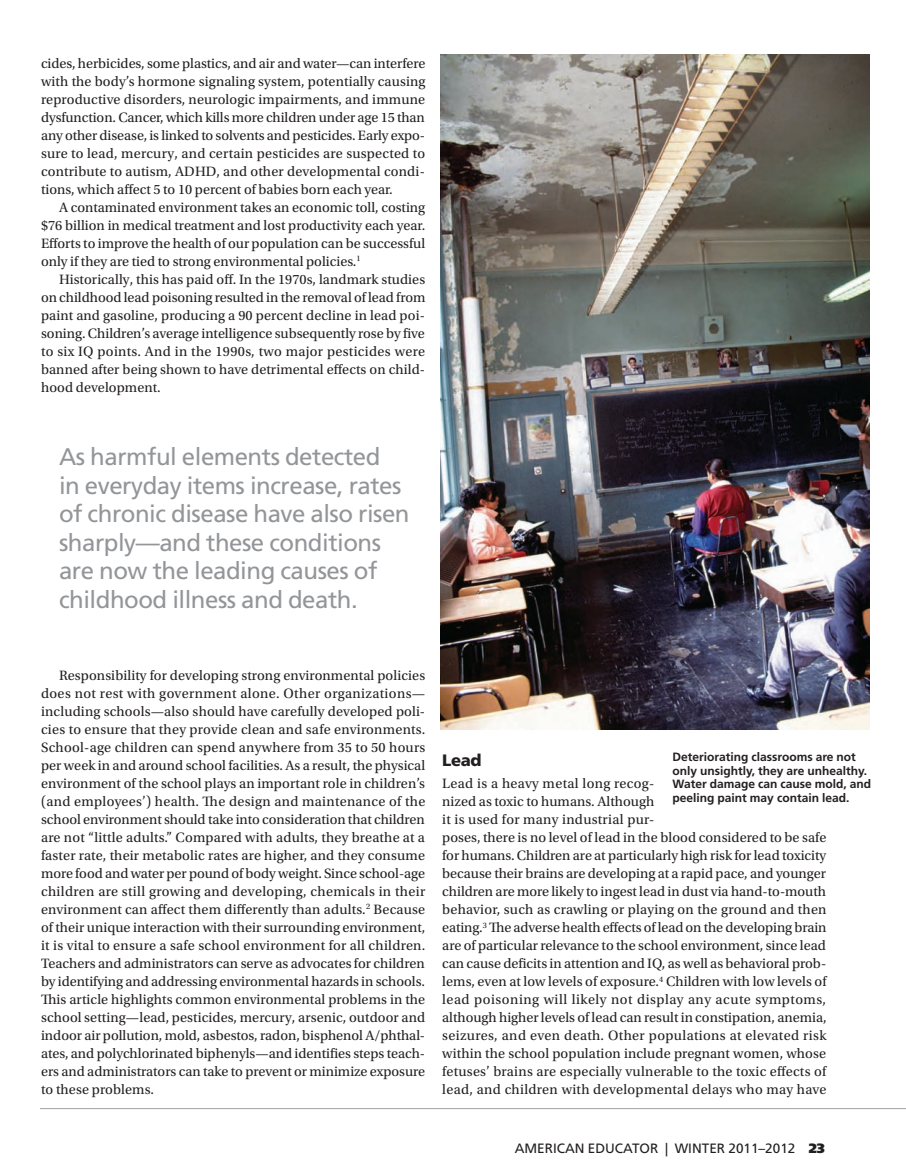
<style>
.page{position:relative;width:906px;height:1176px;background:#fff}
.page>*{position:absolute;margin:0;border:0;box-sizing:border-box;transform-origin:0 0}
.MAIN-pullquote{font:24px/28.5px "Frutiger LT Std";letter-spacing:-.02em;color:#939598}
.MAIN-subhead_A{font:900 16.5px "Frutiger LT Std";color:#231f20}
.MAIN-body__indent{font:14.25px/18px "Utopia Std";letter-spacing:-.005em;color:#231f20;text-align:justify}
.MAIN-body__flush_lef{font:14.25px/18px "Utopia Std";color:#231f20}
.t1{font:13.5px "Frutiger LT Std";color:#231f20}
.MAIN-caption{font:700 12px/13.5px "Frutiger LT Std";color:#231f20}
.s1{font-weight:900}
</style>
<div class="page">
<hr style="left:40px;top:1107px;width:865px;height:1px;background:#a0a1a5">
<img style="left:440px;top:54px;width:428px;height:675px">
<p class="MAIN-body__indent" style="left:41px;top:54px;width:386px">cides, herbicides, some plastics, and air and water—can interfere with the body’s hormone signaling system, potentially causing reproductive disorders, neurologic impairments, and immune dysfunction. Cancer, which kills more children under age 15 than any other disease, is linked to solvents and pesticides. Early expo&shy;sure to lead, mercury, and certain pesticides are suspected to contribute to autism, ADHD, and other developmental condi&shy;tions, which affect 5 to 10 percent of babies born each year.</p>
<p class="MAIN-body__indent" style="left:41px;top:198px;width:385px;text-indent:18px">A contaminated environment takes an economic toll, costing $76 billion in medical treatment and lost productivity each year.<br>Efforts to improve the health of our population can be successful only if they are tied to strong environmental policies.<sup>1</sup></p>
<p class="MAIN-body__indent" style="left:41px;top:270px;width:386px;text-indent:18px">Historically, this has paid off. In the 1970s, landmark studies on childhood lead poisoning resulted in the removal of lead from paint and gasoline, producing a 90 percent decline in lead poi&shy;soning. Children’s average intelligence subsequently rose by five to six IQ points. And in the 1990s, two major pesticides were banned after being shown to have detrimental effects on child&shy;hood development.</p>
<p class="MAIN-pullquote" style="left:59px;top:442px;width:352px">As harmful elements detected<br>in everyday items increase, rates of chronic disease have also risen sharply—and these conditions are now the leading causes of childhood illness and death.</p>
<p class="MAIN-body__indent" style="left:41px;top:666px;width:386px;text-indent:18px">Responsibility for developing strong environmental policies does not rest with government alone. Other organizations— including schools—also should have carefully developed poli&shy;cies to ensure that they provide clean and safe environments.<br>School-age children can spend anywhere from 35 to 50 hours per week in and around school facilities. As a result, the physical environment of the school plays an important role in children’s (and employees’) health. The design and maintenance of the school environment should take into consideration that children are not “little adults.” Compared with adults, they breathe at a faster rate, their metabolic rates are higher, and they consume more food and water per pound of body weight. Since school-age children are still growing and developing, chemicals in their environment can affect them differently than adults.<sup>2</sup> Because of their unique interaction with their surrounding environment, it is vital to ensure a safe school environment for all children.<br>Teachers and administrators can serve as advocates for children by identifying and addressing environmental hazards in schools.<br>This article highlights common environmental problems in the school setting—lead, pesticides, mercury, arsenic, outdoor and indoor air pollution, mold, asbestos, radon, bisphenol A/phthal&shy;ates, and polychlorinated biphenyls—and identifies steps teach&shy;ers and administrators can take to prevent or minimize exposure to these problems.</p>
<p class="MAIN-caption" style="left:672px;top:750px;width:200px">Deteriorating classrooms are not only unsightly, they are unhealthy.<br>Water damage can cause mold, and peeling paint may contain lead.</p>
<p class="MAIN-subhead_A" style="left:442px;top:749px;width:41px">Lead</p>
<p class="MAIN-body__flush_lef" style="left:442px;top:774px;width:386px">Lead is a heavy metal long recog-<br>nized as toxic to humans. Although<br>it is used for many industrial pur-<br>poses, there is no level of lead in the blood considered to be safe for humans. Children are at particularly high risk for lead toxicity because their brains are developing at a rapid pace, and younger children are more likely to ingest lead in dust via hand-to-mouth behavior, such as crawling or playing on the ground and then eating.<sup>3</sup> The adverse health effects of lead on the developing brain are of particular relevance to the school environment, since lead can cause deficits in attention and IQ, as well as behavioral prob&shy;lems, even at low levels of exposure.<sup>4</sup> Children with low levels of lead poisoning will likely not display any acute symptoms, although higher levels of lead can result in constipation, anemia, seizures, and even death. Other populations at elevated risk within the school population include pregnant women, whose fetuses’ brains are especially vulnerable to the toxic effects of lead, and children with developmental delays who may have</p>
<p class="t1" style="left:514px;top:1139px;width:311px">AMERICAN EDUCATOR | WINTER 2011–2012 <span class="s1">23</span></p>
</div>
